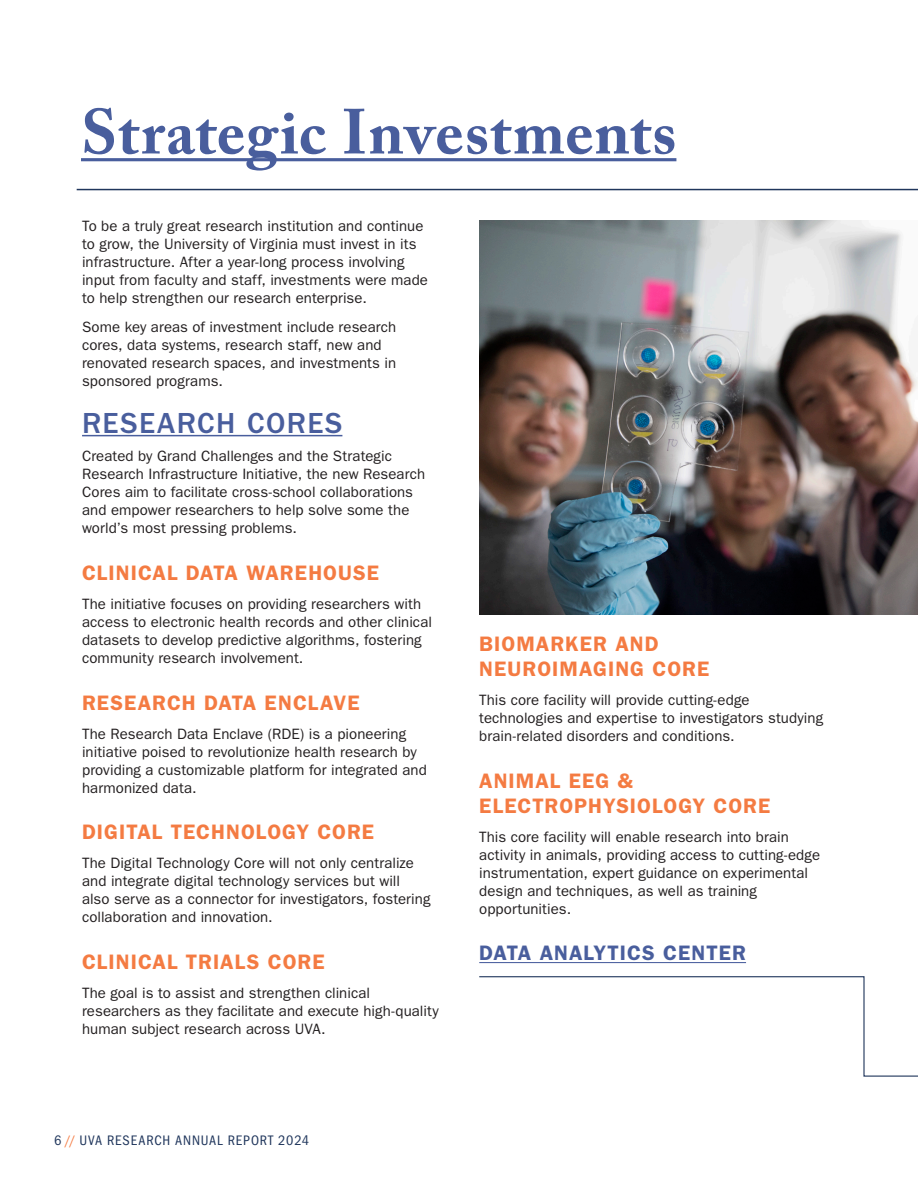
<style>
.page{position:relative;width:918px;height:1188px;background:#fff}
.page>*{position:absolute;margin:0;border:0;box-sizing:border-box;transform-origin:0 0}
.t1{font:700 63px "Adobe Caslon Pro";letter-spacing:.01em;color:#495e9d}
.t2{font:500 30px "ITC Franklin Gothic Std";letter-spacing:.05em;color:#495e9d}
.t3{font:600 21px/25.2px "ITC Franklin Gothic Std";letter-spacing:.05em;color:#f47b42}
.t4{font:600 21px "ITC Franklin Gothic Std";letter-spacing:.045em;color:#495e9d}
.t5{font:15px/18px "ITC Franklin Gothic Std";letter-spacing:.005em;color:#231f20}
.t6{font:condensed 14.25px "ITC Franklin Gothic Std";letter-spacing:.06em;color:#20365c}
.s1{color:#f47b42}
</style>
<div class="page">
<hr style="left:77px;top:189px;width:841px;height:1px;background:#20365c">
<hr style="left:81px;top:158px;width:595px;height:3px;background:#495e9d">
<hr style="left:82px;top:435px;width:260px;height:1px;background:#495e9d">
<hr style="left:479px;top:962px;width:267px;height:1px;background:#495e9d">
<img style="left:479px;top:221px;width:439px;height:394px">
<svg style="left:479px;top:976px;width:439px;height:101px"></svg>
<p class="t1" style="left:81px;top:95px;width:597px">Strategic Investments</p>
<p class="t5" style="left:82px;top:217px;width:347px">To be a truly great research institution and continue to grow, the University of Virginia must invest in its infrastructure. After a year-long process involving input from faculty and staff, investments were made to help strengthen our research enterprise.</p>
<p class="t5" style="left:82px;top:318px;width:316px">Some key areas of investment include research cores, data systems, research staff, new and renovated research spaces, and investments in sponsored programs.</p>
<p class="t2" style="left:82px;top:406px;width:262px">RESEARCH CORES</p>
<p class="t5" style="left:82px;top:447px;width:345px">Created by Grand Challenges and the Strategic Research Infrastructure Initiative, the new Research Cores aim to facilitate cross-school collaborations and empower researchers to help solve some the world’s most pressing problems.</p>
<p class="t3" style="left:82px;top:560px;width:298px">CLINICAL DATA WAREHOUSE</p>
<p class="t5" style="left:82px;top:595px;width:351px">The initiative focuses on providing researchers with access to electronic health records and other clinical datasets to develop predictive algorithms, fostering community research involvement.</p>
<p class="t3" style="left:82px;top:690px;width:279px">RESEARCH DATA ENCLAVE</p>
<p class="t5" style="left:82px;top:725px;width:346px">The Research Data Enclave (RDE) is a pioneering initiative poised to revolutionize health research by providing a customizable platform for integrated and harmonized data.</p>
<p class="t3" style="left:82px;top:820px;width:294px">DIGITAL TECHNOLOGY CORE</p>
<p class="t5" style="left:82px;top:854px;width:350px">The Digital Technology Core will not only centralize and integrate digital technology services but will also serve as a connector for investigators, fostering collaboration and innovation.</p>
<p class="t3" style="left:82px;top:949px;width:244px">CLINICAL TRIALS CORE</p>
<p class="t5" style="left:82px;top:984px;width:358px">The goal is to assist and strengthen clinical researchers as they facilitate and execute high-quality human subject research across UVA.</p>
<p class="t6" style="left:54px;top:1132px;width:257px">6 <span class="s1">//</span> UVA RESEARCH ANNUAL REPORT 2024</p>
<p class="t3" style="left:479px;top:631px;width:232px">BIOMARKER AND<br>NEUROIMAGING CORE</p>
<p class="t5" style="left:479px;top:691px;width:345px">This core facility will provide cutting-edge technologies and expertise to investigators studying brain-related disorders and conditions.</p>
<p class="t3" style="left:479px;top:768px;width:293px">ANIMAL EEG &amp;<br>ELECTROPHYSIOLOGY CORE</p>
<p class="t5" style="left:479px;top:828px;width:342px">This core facility will enable research into brain activity in animals, providing access to cutting-edge instrumentation, expert guidance on experimental design and techniques, as well as training opportunities.</p>
<p class="t4" style="left:479px;top:941px;width:268px">DATA ANALYTICS CENTER</p>
</div>
